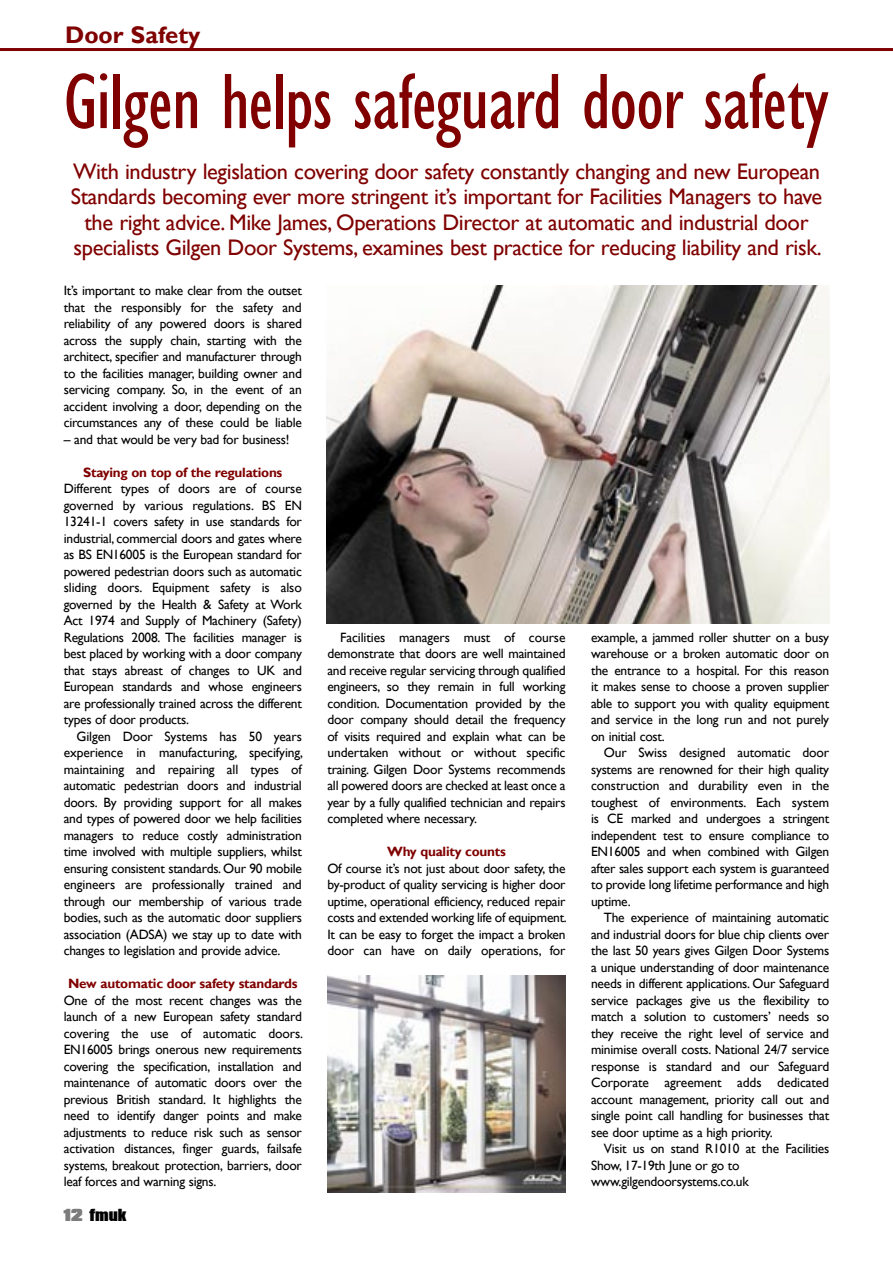
<style>
.page{position:relative;width:893px;height:1263px;background:#fff}
.page>*{position:absolute;margin:0;border:0;box-sizing:border-box;transform-origin:0 0}
.t1{font:condensed 81px "Gill Sans";letter-spacing:-.015em;color:#800000}
.t2{font:700 24px "Gill Sans";color:#800000}
.t3{font:22.5px/25.5px "Gill Sans";letter-spacing:-.02em;color:#800000;text-align:center}
.t4{font:900 15px "Compacta BT";color:#000}
.t5{font:13.5px/16.5px "Gill Sans";letter-spacing:-.02em;color:#000;text-align:justify}
.t6{font:700 13.5px "Gill Sans";letter-spacing:-.02em;color:#800000}
.s1{color:#7c7c7c}
</style>
<div class="page">
<hr style="left:0;top:48px;width:893px;height:3px;background:#800000">
<img style="left:326px;top:286px;width:503px;height:338px">
<img style="left:327px;top:976px;width:239px;height:216px">
<p class="t2" style="left:65px;top:21px;width:137px">Door Safety</p>
<p class="t1" style="left:64px;top:54px;width:767px">Gilgen helps safeguard door safety</p>
<p class="t3" style="left:71px;top:159px;width:753px">With industry legislation covering door safety constantly changing and new European Standards becoming ever more stringent it’s important for Facilities Managers to have the right advice. Mike James, Operations Director at automatic and industrial door specialists Gilgen Door Systems, examines best practice for reducing liability and risk.</p>
<p class="t5" style="left:64px;top:283px;width:240px">It’s important to make clear from the outset that the responsibly for the safety and reliability of any powered doors is shared across the supply chain, starting with the architect, specifier and manufacturer through to the facilities manager, building owner and servicing company. So, in the event of an accident involving a door, depending on the circumstances any of these could be liable</p>
<p class="t5" style="left:64px;top:431px;width:227px">– and that would be very bad for business!</p>
<p class="t6" style="left:83px;top:464px;width:201px">Staying on top of the regulations</p>
<p class="t5" style="left:64px;top:481px;width:240px">Different types of doors are of course governed by various regulations. BS EN 13241-1 covers safety in use standards for industrial, commercial doors and gates where as BS EN16005 is the European standard for powered pedestrian doors such as automatic sliding doors. Equipment safety is also governed by the Health &amp; Safety at Work Act 1974 and Supply of Machinery (Safety)<br>Regulations 2008. The facilities manager is best placed by working with a door company that stays abreast of changes to UK and European standards and whose engineers are professionally trained across the different types of door products.</p>
<p class="t5" style="left:64px;top:728px;width:241px;text-indent:13px">Gilgen Door Systems has 50 years experience in manufacturing, specifying, maintaining and repairing all types of automatic pedestrian doors and industrial doors. By providing support for all makes and types of powered door we help facilities managers to reduce costly administration time involved with multiple suppliers, whilst ensuring consistent standards. Our 90 mobile engineers are professionally trained and through our membership of various trade bodies, such as the automatic door suppliers association (ADSA) we stay up to date with changes to legislation and provide advice.</p>
<p class="t6" style="left:68px;top:976px;width:231px">New automatic door safety standards</p>
<p class="t5" style="left:64px;top:992px;width:241px">One of the most recent changes was the launch of a new European safety standard covering the use of automatic doors.<br>EN16005 brings onerous new requirements covering the specification, installation and maintenance of automatic doors over the previous British standard. It highlights the need to identify danger points and make adjustments to reduce risk such as sensor activation distances, finger guards, failsafe systems, breakout protection, barriers, door leaf forces and warning signs.</p>
<p class="t4" style="left:64px;top:1206px;width:64px"><span class="s1">12</span> fmuk</p>
<p class="t5" style="left:327px;top:629px;width:240px;text-indent:13px">Facilities managers must of course demonstrate that doors are well maintained and receive regular servicing through qualified engineers, so they remain in full working condition. Documentation provided by the door company should detail the frequency of visits required and explain what can be undertaken without or without specific training. Gilgen Door Systems recommends all powered doors are checked at least once a year by a fully qualified technician and repairs completed where necessary.</p>
<p class="t6" style="left:387px;top:843px;width:120px">Why quality counts</p>
<p class="t5" style="left:327px;top:860px;width:241px">Of course it’s not just about door safety, the by-product of quality servicing is higher door uptime, operational efficiency, reduced repair costs and extended working life of equipment.<br>It can be easy to forget the impact a broken door can have on daily operations, for</p>
<p class="t5" style="left:591px;top:629px;width:240px">example, a jammed roller shutter on a busy warehouse or a broken automatic door on the entrance to a hospital. For this reason it makes sense to choose a proven supplier able to support you with quality equipment and service in the long run and not purely on initial cost.</p>
<p class="t5" style="left:591px;top:745px;width:240px;text-indent:13px">Our Swiss designed automatic door systems are renowned for their high quality construction and durability even in the toughest of environments. Each system is CE marked and undergoes a stringent independent test to ensure compliance to EN16005 and when combined with Gilgen after sales support each system is guaranteed to provide long lifetime performance and high uptime.</p>
<p class="t5" style="left:591px;top:910px;width:240px;text-indent:13px">The experience of maintaining automatic and industrial doors for blue chip clients over the last 50 years gives Gilgen Door Systems a unique understanding of door maintenance needs in different applications. Our Safeguard service packages give us the flexibility to match a solution to customers’ needs so they receive the right level of service and minimise overall costs. National 24/7 service response is standard and our Safeguard Corporate agreement adds dedicated account management, priority call out and single point call handling for businesses that see door uptime as a high priority.</p>
<p class="t5" style="left:591px;top:1141px;width:240px;text-indent:13px">Visit us on stand R1010 at the Facilities<br>Show, 17-19th June or go to</p>
<p class="t5" style="left:591px;top:1174px;width:159px">www.gilgendoorsystems.co.uk</p>
</div>
